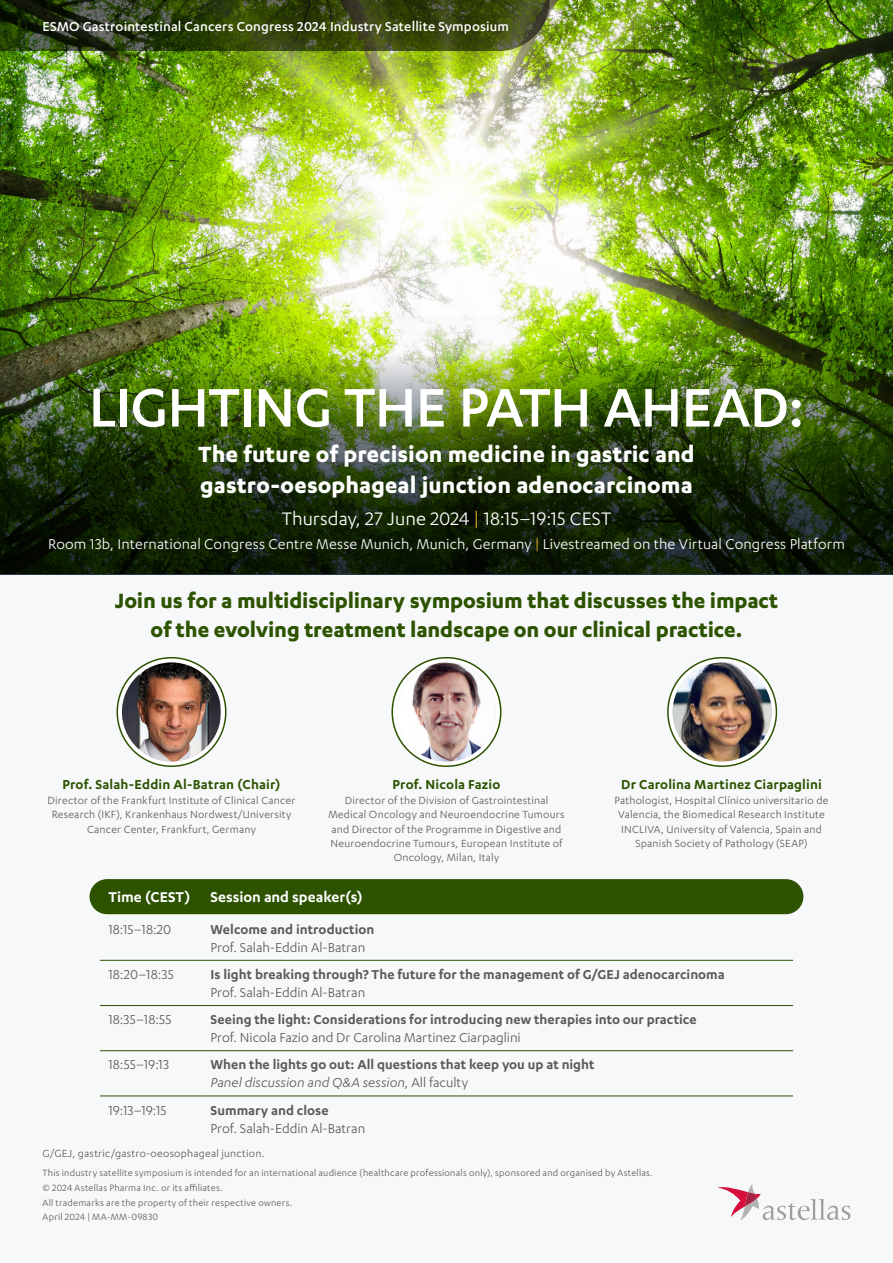
<style>
.page{position:relative;width:893px;height:1263px;background:#fff}
.page>*{position:absolute;margin:0;border:0;box-sizing:border-box;transform-origin:0 0}
.t1{font:500 63px "Karbon";letter-spacing:-.01em;color:#fff}
.t2{font:700 25.5px/30.6px "Karbon";letter-spacing:.005em;color:#fff}
.t3{font:700 24px/28.8px "Karbon";letter-spacing:-.005em;color:#2d5300;text-align:center}
.t4{font:21px "Karbon";color:#fff}
.t5{font:16.5px "Karbon";letter-spacing:.005em;color:#fff}
.t6{font:600 16.5px "Karbon";color:#fff}
.t7{font:600 15px/18px "Karbon";letter-spacing:.005em;color:#5a5a5b}
.t8{font:15px "Karbon";color:#5a5a5b}
.t9{font:600 15px "Karbon";letter-spacing:.01em;color:#2d5300}
.t10{font:500 15px "Karbon";letter-spacing:.015em;color:#fff}
.t11{font:12px/14.4px "Karbon";letter-spacing:.02em;color:#5a5a5b;text-align:center}
.t12{font:10.5px/14.7px "Karbon";letter-spacing:.025em;color:#5a5a5b}
.s1{color:#f0b323}
.s2{font-weight:400;font-style:italic}
.s3{font-weight:400}
</style>
<div class="page">
<img style="left:0;top:0;width:893px;height:317px">
<div style="left:0;top:575px;width:893px;height:688px;background:#f7f8f9"></div>
<svg style="left:0;top:0;width:550px;height:51px;background:#344313"></svg>
<div style="left:90px;top:879px;width:713px;height:35px;background:#2d5300;border-radius:18px"></div>
<hr style="left:100px;top:960px;width:102px;height:1px;background:#2d5300">
<hr style="left:202px;top:960px;width:591px;height:1px;background:#2d5300">
<hr style="left:100px;top:1005px;width:102px;height:1px;background:#2d5300">
<hr style="left:202px;top:1005px;width:591px;height:1px;background:#2d5300">
<hr style="left:100px;top:1050px;width:102px;height:1px;background:#2d5300">
<hr style="left:202px;top:1050px;width:591px;height:1px;background:#2d5300">
<hr style="left:100px;top:1096px;width:102px;height:1px;background:#2d5300">
<hr style="left:202px;top:1096px;width:591px;height:1px;background:#2d5300">
<svg style="left:717px;top:1184px;width:133px;height:36px"></svg>
<img style="left:0;top:317px;width:893px;height:258px">
<svg style="left:117px;top:658px;width:109px;height:108px"></svg>
<div style="left:116px;top:657px;width:110px;height:110px;border:2px solid #2d5300;border-radius:50%"></div>
<img style="left:122px;top:662px;width:99px;height:99px;border-radius:50px">
<svg style="left:392px;top:658px;width:109px;height:108px"></svg>
<div style="left:391px;top:657px;width:110px;height:110px;border:2px solid #2d5300;border-radius:50%"></div>
<img style="left:397px;top:662px;width:99px;height:99px;border-radius:50px">
<svg style="left:668px;top:658px;width:108px;height:108px"></svg>
<div style="left:667px;top:657px;width:110px;height:110px;border:2px solid #2d5300;border-radius:50%"></div>
<img style="left:673px;top:662px;width:99px;height:99px;border-radius:50px">
<p class="t10" style="left:43px;top:18px;width:468px">ESMO Gastrointestinal Cancers Congress 2024 Industry Satellite Symposium</p>
<h1 class="t1" style="left:89px;top:372px;width:717px">LIGHTING THE PATH AHEAD:</h1>
<h2 class="t2" style="left:198px;top:438px;width:498px">The future of precision medicine in gastric and gastro-oesophageal junction adenocarcinoma</h2>
<h3 class="t4" style="left:282px;top:507px;width:331px">Thursday, 27 June 2024 <span class="s1">|</span> 18:15–19:15 CEST</h3>
<h3 class="t5" style="left:48px;top:535px;width:798px">Room 13b, International Congress Centre Messe Munich, Munich, Germany <span class="s1">|</span> Livestreamed on the Virtual Congress Platform</h3>
<h3 class="t3" style="left:115px;top:586px;width:665px">Join us for a multidisciplinary symposium that discusses the impact of the evolving treatment landscape on our clinical practice.</h3>
<p class="t9" style="left:62px;top:776px;width:220px">Prof. Salah-Eddin Al-Batran (Chair)</p>
<p class="t11" style="left:48px;top:793px;width:249px">Director of the Frankfurt Institute of Clinical Cancer<br>Research (IKF), Krankenhaus Nordwest/University<br>Cancer Center, Frankfurt, Germany</p>
<p class="t9" style="left:393px;top:776px;width:109px">Prof. Nicola Fazio</p>
<p class="t11" style="left:328px;top:793px;width:238px">Director of the Division of Gastrointestinal Medical Oncology and Neuroendocrine Tumours and Director of the Programme in Digestive and Neuroendocrine Tumours, European Institute of Oncology, Milan, Italy</p>
<p class="t9" style="left:621px;top:776px;width:202px">Dr Carolina Martinez Ciarpaglini</p>
<p class="t11" style="left:615px;top:793px;width:215px">Pathologist, Hospital Clínico universitario de Valencia, the Biomedical Research Institute INCLIVA, University of Valencia, Spain and Spanish Society of Pathology (SEAP)</p>
<h3 class="t6" style="left:108px;top:888px;width:256px">Time (CEST) Session and speaker(s)</h3>
<p class="t8" style="left:108px;top:921px;width:64px">18:15–18:20</p>
<p class="t7" style="left:210px;top:920px;width:165px">Welcome and introduction</p>
<p class="t8" style="left:210px;top:939px;width:156px">Prof. Salah-Eddin Al-Batran</p>
<p class="t8" style="left:108px;top:966px;width:67px">18:20–18:35</p>
<p class="t7" style="left:210px;top:965px;width:516px">Is light breaking through? The future for the management of G/GEJ adenocarcinoma</p>
<p class="t8" style="left:210px;top:984px;width:156px">Prof. Salah-Eddin Al-Batran</p>
<p class="t8" style="left:108px;top:1011px;width:64px">18:35–18:55</p>
<p class="t7" style="left:210px;top:1010px;width:488px">Seeing the light: Considerations for introducing new therapies into our practice</p>
<p class="t8" style="left:210px;top:1029px;width:312px">Prof. Nicola Fazio and Dr Carolina Martinez Ciarpaglini</p>
<p class="t8" style="left:108px;top:1057px;width:62px">18:55–19:13</p>
<p class="t7" style="left:210px;top:1055px;width:386px">When the lights go out: All questions that keep you up at night<br><span class="s2">Panel discussion and Q&amp;A session</span><span class="s3">, All faculty</span></p>
<p class="t8" style="left:108px;top:1102px;width:60px">19:13–19:15</p>
<p class="t7" style="left:210px;top:1100px;width:120px">Summary and close</p>
<p class="t8" style="left:210px;top:1120px;width:156px">Prof. Salah-Eddin Al-Batran</p>
<p class="t11" style="left:43px;top:1146px;width:224px">G/GEJ, gastric/gastro-oeosophageal junction.</p>
<p class="t12" style="left:43px;top:1165px;width:612px">This industry satellite symposium is intended for an international audience (healthcare professionals only), sponsored and organised by Astellas. © 2024 Astellas Pharma Inc. or its affiliates.<br>All trademarks are the property of their respective owners.<br>April 2024 | MA-MM-09830</p>
</div>
